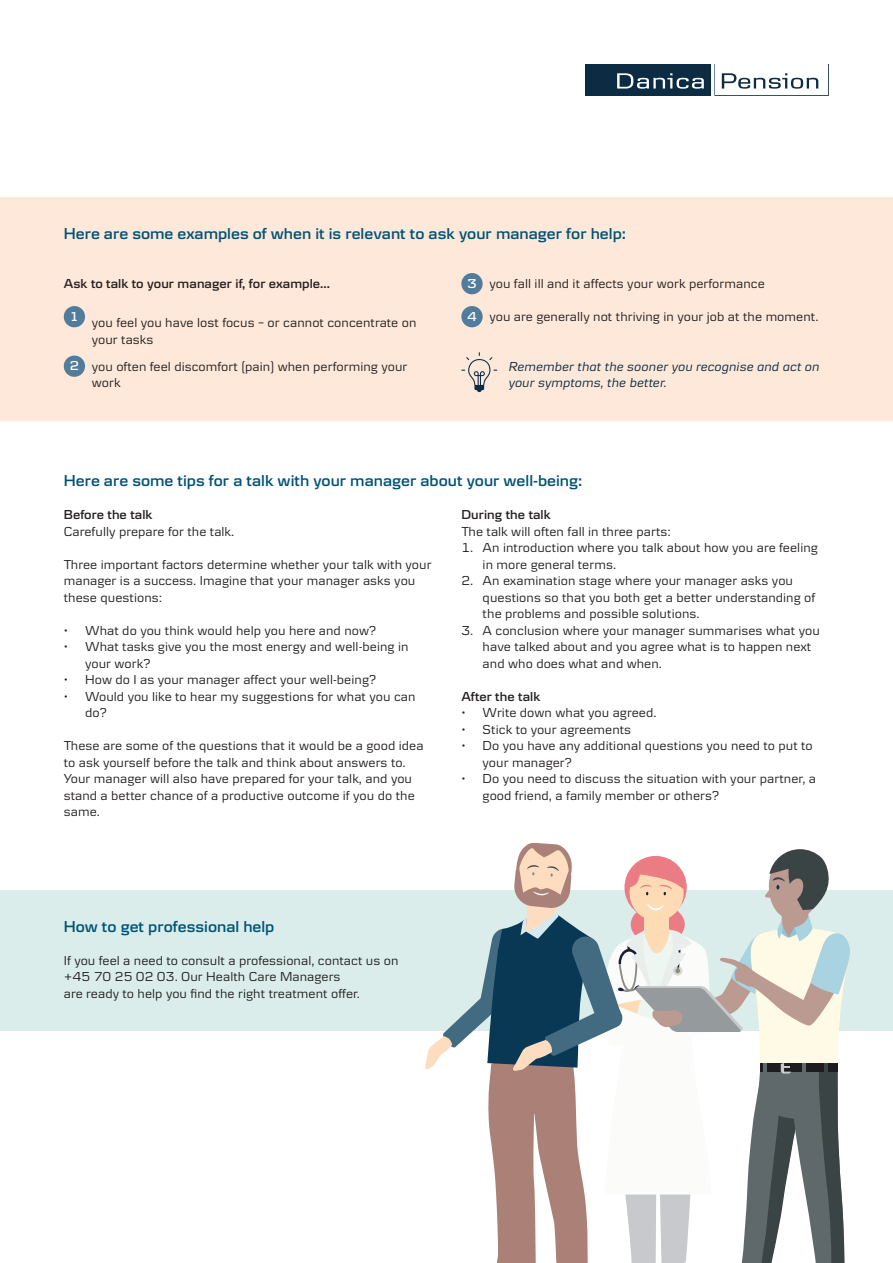
<style>
.page{position:relative;width:893px;height:1263px;background:#fff}
.page>*{position:absolute;margin:0;border:0;box-sizing:border-box;transform-origin:0 0}
.t1{font:600 16.5px "Danske Textv 2";color:#005274}
.t2{font:13.5px/16.5px "Danske Textv 2";letter-spacing:.005em;color:#231f20}
.t3{font:600 13.5px "Danske Textv 2";letter-spacing:.005em;color:#231f20}
.t4{font:italic 13.5px/16.5px "Danske Textv 2";letter-spacing:.005em;color:#0c2c43}
.t5{font:600 13.5px "Danske Headline";color:#fff}
.s1{font-family:"Danske Headline";font-weight:600;color:#fff}
</style>
<div class="page">
<div style="left:0;top:197px;width:893px;height:223px;background:#fde8d9"></div>
<div style="left:0;top:890px;width:893px;height:141px;background:#daedea"></div>
<div style="left:64px;top:306px;width:21px;height:21px;background:#517c9c;border-radius:50%"></div>
<div style="left:64px;top:356px;width:21px;height:21px;background:#517c9c;border-radius:50%"></div>
<div style="left:461px;top:273px;width:22px;height:21px;background:#517c9c;border-radius:50%"></div>
<div style="left:461px;top:306px;width:22px;height:21px;background:#517c9c;border-radius:50%"></div>
<div style="left:585px;top:64px;width:126px;height:32px;background:#0c2c43"></div>
<svg style="left:617px;top:73px;width:87px;height:16px"></svg>
<svg style="left:714px;top:64px;width:115px;height:32px"></svg>
<svg style="left:425px;top:843px;width:425px;height:420px"></svg>
<svg style="left:461px;top:352px;width:36px;height:40px"></svg>
<p class="t1" style="left:64px;top:224px;width:564px">Here are some examples of when it is relevant to ask your manager for help:</p>
<p class="t3" style="left:64px;top:276px;width:268px">Ask to talk to your manager if, for example...</p>
<p class="t5" style="left:70px;top:309px;width:11px">1</p>
<p class="t2" style="left:92px;top:314px;width:326px">you feel you have lost focus – or cannot concentrate on your tasks</p>
<p class="t2" style="left:92px;top:358px;width:317px;text-indent:-22px"><span class="s1">2</span> you often feel discomfort (pain) when performing your work</p>
<p class="t2" style="left:467px;top:275px;width:299px"><span class="s1">3</span> you fall ill and it affects your work performance</p>
<p class="t2" style="left:467px;top:308px;width:353px"><span class="s1">4</span> you are generally not thriving in your job at the moment.</p>
<p class="t4" style="left:509px;top:358px;width:312px">Remember that the sooner you recognise and act on your symptoms, the better.</p>
<p class="t1" style="left:64px;top:471px;width:520px">Here are some tips for a talk with your manager about your well-being:</p>
<p class="t3" style="left:64px;top:507px;width:90px">Before the talk</p>
<p class="t2" style="left:64px;top:523px;width:172px">Carefully prepare for the talk.</p>
<p class="t2" style="left:64px;top:556px;width:369px">Three important factors determine whether your talk with your manager is a success. Imagine that your manager asks you these questions:</p>
<p class="t2" style="left:64px;top:622px;width:314px">• What do you think would help you here and now?</p>
<p class="t2" style="left:85px;top:638px;width:325px;text-indent:-21px">• What tasks give you the most energy and well-being in your work?</p>
<p class="t2" style="left:64px;top:671px;width:314px">• How do I as your manager affect your well-being?</p>
<p class="t2" style="left:85px;top:688px;width:332px;text-indent:-21px">• Would you like to hear my suggestions for what you can do?</p>
<p class="t2" style="left:64px;top:737px;width:361px">These are some of the questions that it would be a good idea to ask yourself before the talk and think about answers to.<br>Your manager will also have prepared for your talk, and you stand a better chance of a productive outcome if you do the same.</p>
<p class="t3" style="left:461px;top:507px;width:91px">During the talk</p>
<p class="t2" style="left:461px;top:523px;width:211px">The talk will often fall in three parts:</p>
<p class="t2" style="left:483px;top:539px;width:337px;text-indent:-21px">1. An introduction where you talk about how you are feeling in more general terms.</p>
<p class="t2" style="left:483px;top:572px;width:334px;text-indent:-21px">2. An examination stage where your manager asks you questions so that you both get a better understanding of the problems and possible solutions.</p>
<p class="t2" style="left:483px;top:622px;width:339px;text-indent:-21px">3. A conclusion where your manager summarises what you have talked about and you agree what is to happen next and who does what and when.</p>
<p class="t3" style="left:461px;top:689px;width:81px">After the talk</p>
<p class="t2" style="left:461px;top:704px;width:197px">• Write down what you agreed.</p>
<p class="t2" style="left:461px;top:721px;width:171px">• Stick to your agreements</p>
<p class="t2" style="left:483px;top:737px;width:332px;text-indent:-21px">• Do you have any additional questions you need to put to your manager?</p>
<p class="t2" style="left:483px;top:770px;width:335px;text-indent:-21px">• Do you need to discuss the situation with your partner, a good friend, a family member or others?</p>
<p class="t1" style="left:64px;top:917px;width:212px">How to get professional help</p>
<p class="t2" style="left:64px;top:952px;width:336px">If you feel a need to consult a professional, contact us on +45 70 25 02 03. Our Health Care Managers<br>are ready to help you find the right treatment offer.</p>
</div>
